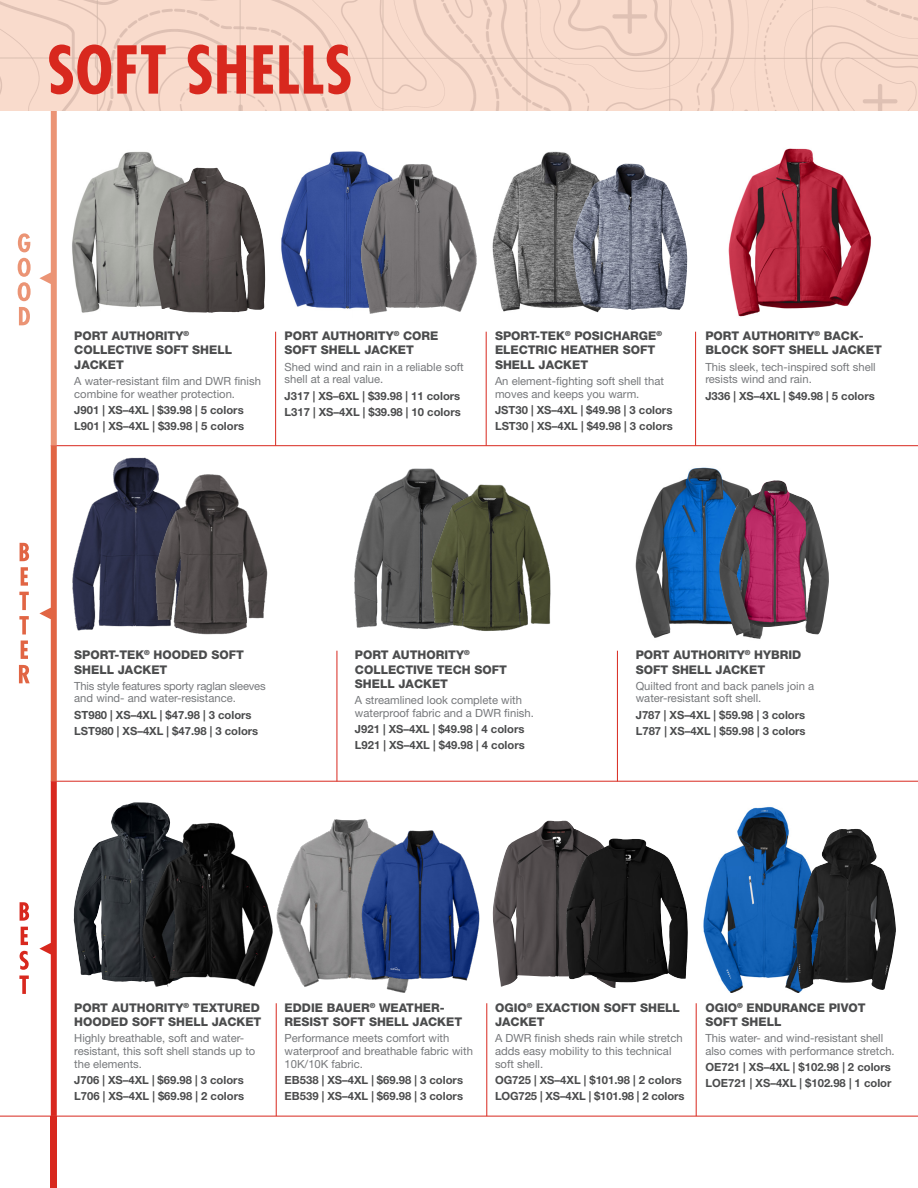
<style>
.page{position:relative;width:918px;height:1188px;background:#fff}
.page>*{position:absolute;margin:0;border:0;box-sizing:border-box;transform-origin:0 0}
.t1{font:700 condensed 64.05px "Futura Std";letter-spacing:.01em;color:#d8281e}
.Product_Head{font:800 12px/14.2px "Helvetica Neue LT Std";color:#4b4c4d}
.Product_Copy{font:11.25px/12.8px "Helvetica Neue LT Std";color:#76787b}
.Bold_Prod_Size_Price{font:700 11.25px "Helvetica Neue LT Std";color:#4b4c4d}
.Product_Copy-2{font:11.25px/12.8px "Helvetica Neue LT Std";letter-spacing:-.02em;color:#76787b}
</style>
<div class="page">
<hr style="left:51px;top:445px;width:867px;height:1px;background:#d8281e">
<hr style="left:51px;top:781px;width:867px;height:1px;background:#d8281e">
<svg style="left:18px;top:258px;width:13px;height:67px"></svg>
<svg style="left:18px;top:233px;width:12px;height:19px"></svg>
<svg style="left:19px;top:665px;width:11px;height:18px"></svg>
<svg style="left:21px;top:641px;width:7px;height:18px"></svg>
<svg style="left:19px;top:616px;width:10px;height:18px"></svg>
<svg style="left:19px;top:592px;width:10px;height:18px"></svg>
<svg style="left:21px;top:567px;width:7px;height:19px"></svg>
<svg style="left:20px;top:543px;width:9px;height:18px"></svg>
<svg style="left:19px;top:976px;width:10px;height:18px"></svg>
<svg style="left:20px;top:951px;width:9px;height:19px"></svg>
<svg style="left:21px;top:927px;width:7px;height:18px"></svg>
<svg style="left:20px;top:902px;width:9px;height:19px"></svg>
<svg style="left:39px;top:111px;width:18px;height:1005px"></svg>
<hr style="left:276px;top:1003px;width:1px;height:113px;background:#d8281e">
<hr style="left:487px;top:1003px;width:1px;height:113px;background:#d8281e">
<hr style="left:696px;top:1003px;width:1px;height:113px;background:#d8281e">
<hr style="left:337px;top:651px;width:1px;height:130px;background:#d8281e">
<hr style="left:617px;top:651px;width:1px;height:130px;background:#d8281e">
<hr style="left:275px;top:332px;width:1px;height:114px;background:#d8281e">
<hr style="left:486px;top:332px;width:1px;height:114px;background:#d8281e">
<hr style="left:695px;top:332px;width:1px;height:114px;background:#d8281e">
<div style="left:0;top:0;width:918px;height:111px;background:#f9dbcc"></div>
<img style="left:72px;top:151px;width:129px;height:162px">
<img style="left:151px;top:168px;width:114px;height:145px">
<img style="left:281px;top:151px;width:86px;height:158px">
<img style="left:352px;top:160px;width:125px;height:154px">
<img style="left:492px;top:151px;width:108px;height:162px">
<img style="left:572px;top:163px;width:116px;height:147px">
<img style="left:728px;top:148px;width:143px;height:169px">
<img style="left:72px;top:458px;width:83px;height:173px">
<img style="left:354px;top:468px;width:85px;height:161px">
<img style="left:426px;top:476px;width:125px;height:155px">
<img style="left:635px;top:467px;width:127px;height:172px">
<img style="left:719px;top:480px;width:110px;height:156px">
<img style="left:74px;top:802px;width:61px;height:180px">
<img style="left:136px;top:820px;width:137px;height:167px">
<img style="left:276px;top:818px;width:131px;height:175px">
<img style="left:360px;top:828px;width:120px;height:160px">
<img style="left:492px;top:821px;width:124px;height:167px">
<img style="left:703px;top:807px;width:100px;height:186px">
<img style="left:147px;top:465px;width:121px;height:170px">
<img style="left:565px;top:838px;width:123px;height:145px">
<img style="left:796px;top:829px;width:59px;height:160px">
<hr style="left:0;top:1116px;width:918px;height:1px;background:#d8281e">
<div style="left:51px;top:1116px;width:6px;height:72px;background:#d8281e"></div>
<p class="t1" style="left:47px;top:30px;width:307px">SOFT SHELLS</p>
<p class="Product_Head" style="left:74px;top:329px;width:159px">PORT AUTHORITY<sup>®<br></sup>COLLECTIVE SOFT SHELL<br>JACKET</p>
<p class="Product_Copy" style="left:74px;top:374px;width:188px">A water-resistant film and DWR finish combine for weather protection.</p>
<p class="Bold_Prod_Size_Price" style="left:74px;top:403px;width:171px">J901 | XS–4XL | $39.98 | 5 colors</p>
<p class="Bold_Prod_Size_Price" style="left:74px;top:419px;width:171px">L901 | XS–4XL | $39.98 | 5 colors</p>
<p class="Product_Head" style="left:285px;top:329px;width:155px">PORT AUTHORITY<sup>®</sup> CORE<br>SOFT SHELL JACKET</p>
<p class="Product_Copy" style="left:285px;top:360px;width:181px">Shed wind and rain in a reliable soft shell at a real value.</p>
<p class="Bold_Prod_Size_Price" style="left:285px;top:389px;width:177px">J317 | XS–6XL | $39.98 | 11 colors</p>
<p class="Bold_Prod_Size_Price" style="left:285px;top:405px;width:178px">L317 | XS–4XL | $39.98 | 10 colors</p>
<p class="Product_Head" style="left:495px;top:329px;width:168px">SPORT-TEK<sup>®</sup> POSICHARGE<sup>®<br></sup>ELECTRIC HEATHER SOFT<br>SHELL JACKET</p>
<p class="Product_Copy" style="left:495px;top:374px;width:170px">An element-fighting soft shell that moves and keeps you warm.</p>
<p class="Bold_Prod_Size_Price" style="left:495px;top:403px;width:179px">JST30 | XS–4XL | $49.98 | 3 colors</p>
<p class="Bold_Prod_Size_Price" style="left:495px;top:419px;width:179px">LST30 | XS–4XL | $49.98 | 3 colors</p>
<p class="Product_Head" style="left:705px;top:329px;width:178px">PORT AUTHORITY<sup>®</sup> BACK-<br>BLOCK SOFT SHELL JACKET</p>
<p class="Product_Copy" style="left:705px;top:360px;width:172px">This sleek, tech-inspired soft shell resists wind and rain.</p>
<p class="Bold_Prod_Size_Price" style="left:705px;top:389px;width:171px">J336 | XS–4XL | $49.98 | 5 colors</p>
<p class="Product_Head" style="left:74px;top:648px;width:171px">SPORT-TEK<sup>®</sup> HOODED SOFT<br>SHELL JACKET</p>
<p class="Product_Copy-2" style="left:74px;top:679px;width:193px">This style features sporty raglan sleeves and wind- and water-resistance.</p>
<p class="Bold_Prod_Size_Price" style="left:74px;top:708px;width:179px">ST980 | XS–4XL | $47.98 | 3 colors</p>
<p class="Bold_Prod_Size_Price" style="left:74px;top:724px;width:186px">LST980 | XS–4XL | $47.98 | 3 colors</p>
<p class="Product_Head" style="left:355px;top:648px;width:153px">PORT AUTHORITY<sup>®<br></sup>COLLECTIVE TECH SOFT<br>SHELL JACKET</p>
<p class="Product_Copy" style="left:355px;top:693px;width:180px">A streamlined look complete with waterproof fabric and a DWR finish.</p>
<p class="Bold_Prod_Size_Price" style="left:355px;top:722px;width:171px">J921 | XS–4XL | $49.98 | 4 colors</p>
<p class="Bold_Prod_Size_Price" style="left:355px;top:738px;width:171px">L921 | XS–4XL | $49.98 | 4 colors</p>
<p class="Product_Head" style="left:636px;top:648px;width:167px">PORT AUTHORITY<sup>®</sup> HYBRID<br>SOFT SHELL JACKET</p>
<p class="Product_Copy" style="left:636px;top:679px;width:180px">Quilted front and back panels join a water-resistant soft shell.</p>
<p class="Bold_Prod_Size_Price" style="left:636px;top:708px;width:171px">J787 | XS–4XL | $59.98 | 3 colors</p>
<p class="Bold_Prod_Size_Price" style="left:636px;top:724px;width:171px">L787 | XS–4XL | $59.98 | 3 colors</p>
<p class="Product_Head" style="left:74px;top:1000px;width:189px">PORT AUTHORITY<sup>®</sup> TEXTURED<br>HOODED SOFT SHELL JACKET</p>
<p class="Product_Copy" style="left:74px;top:1032px;width:183px">Highly breathable, soft and water&shy;resistant, this soft shell stands up to the elements.</p>
<p class="Bold_Prod_Size_Price" style="left:74px;top:1073px;width:171px">J706 | XS–4XL | $69.98 | 3 colors</p>
<p class="Bold_Prod_Size_Price" style="left:74px;top:1089px;width:171px">L706 | XS–4XL | $69.98 | 2 colors</p>
<p class="Product_Head" style="left:285px;top:1000px;width:179px">EDDIE BAUER<sup>®</sup> WEATHER-<br>RESIST SOFT SHELL JACKET</p>
<p class="Product_Copy" style="left:285px;top:1032px;width:190px">Performance meets comfort with waterproof and breathable fabric with<br>10K/10K fabric.</p>
<p class="Bold_Prod_Size_Price" style="left:285px;top:1073px;width:180px">EB538 | XS–4XL | $69.98 | 3 colors</p>
<p class="Bold_Prod_Size_Price" style="left:285px;top:1089px;width:180px">EB539 | XS–4XL | $69.98 | 3 colors</p>
<p class="Product_Head" style="left:495px;top:1000px;width:186px">OGIO<sup>®</sup> EXACTION SOFT SHELL<br>JACKET</p>
<p class="Product_Copy" style="left:495px;top:1032px;width:189px">A DWR finish sheds rain while stretch adds easy mobility to this technical soft shell.</p>
<p class="Bold_Prod_Size_Price" style="left:495px;top:1073px;width:188px">OG725 | XS–4XL | $101.98 | 2 colors</p>
<p class="Bold_Prod_Size_Price" style="left:495px;top:1089px;width:191px">LOG725 | XS–4XL | $101.98 | 2 colors</p>
<p class="Product_Head" style="left:705px;top:1000px;width:162px">OGIO<sup>®</sup> ENDURANCE PIVOT<br>SOFT SHELL</p>
<p class="Product_Copy" style="left:705px;top:1032px;width:191px">This water- and wind-resistant shell also comes with performance stretch.</p>
<p class="Bold_Prod_Size_Price" style="left:705px;top:1060px;width:187px">OE721 | XS–4XL | $102.98 | 2 colors</p>
<p class="Bold_Prod_Size_Price" style="left:705px;top:1077px;width:188px">LOE721 | XS–4XL | $102.98 | 1 color</p>
</div>
